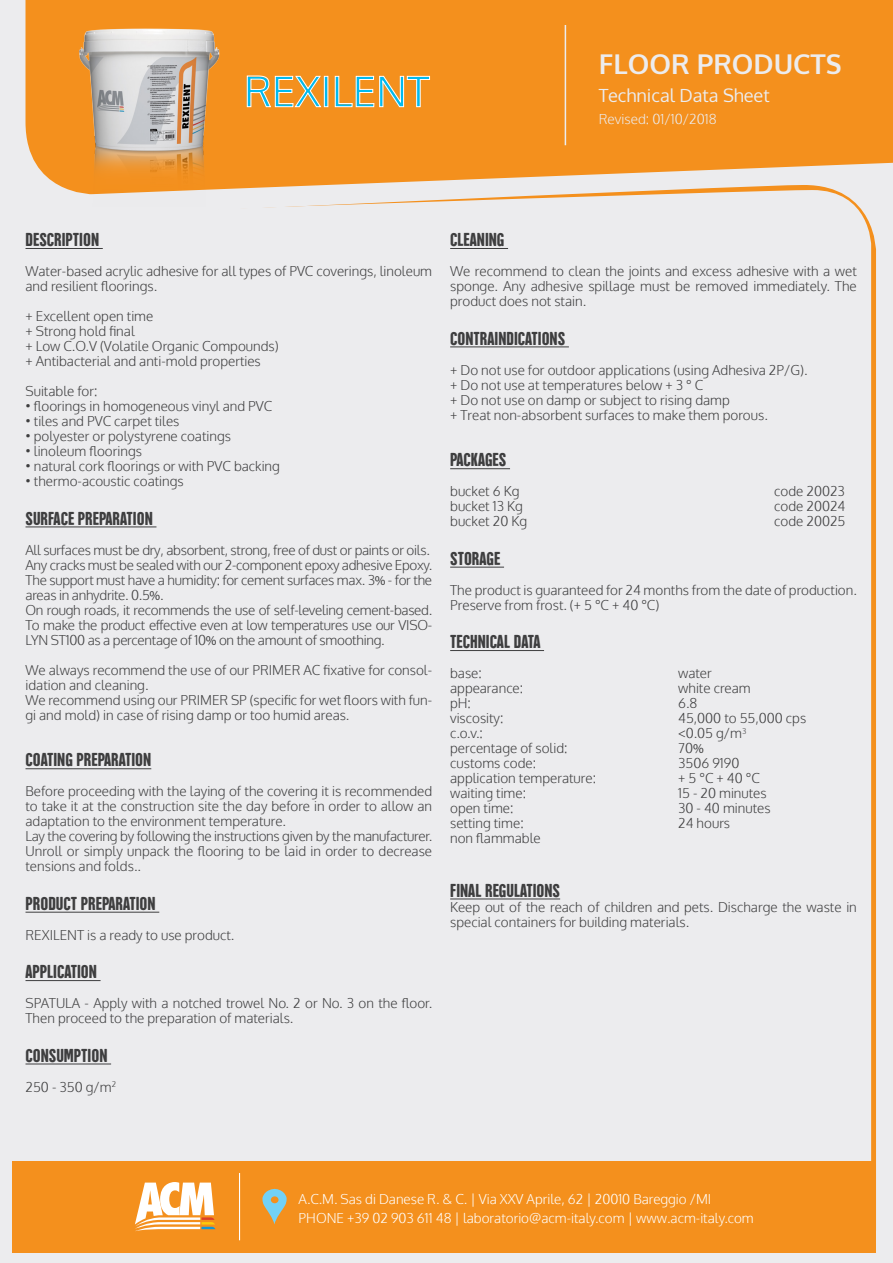
<style>
.page{position:relative;width:893px;height:1263px;background:#ececee}
.page>*{position:absolute;margin:0;border:0;box-sizing:border-box;transform-origin:0 0}
.t1{font:42px "Oxygen";color:#00bbf1}
.t2{font:700 27.3px "Oxygen";color:#ececee}
.t3{font:19.5px "Hector Rounded";color:#3e3e3f}
.t4{font:18.15px "Oxygen";color:#ececee}
.t5{font:300 13.65px "Oxygen";color:#ececee}
.t6{font:300 13.5px/15px "Oxygen";color:#3e3e3f}
.t7{font:300 13.5px/15px "Oxygen";letter-spacing:-.02em;color:#3e3e3f}
.t8{font:300 13.5px "Oxygen";color:#fff}
.s1{font-family:"Myriad Pro";font-weight:400}
</style>
<div class="page">
<div style="left:26px;top:0;width:867px;height:185px;background:#f4901d"></div>
<div style="left:13px;top:1161px;width:863px;height:91px;background:#f4901d"></div>
<svg style="left:262px;top:1189px;width:25px;height:35px"></svg>
<svg style="left:135px;top:1182px;width:80px;height:49px"></svg>
<hr style="left:239px;top:1173px;width:1px;height:67px;background:#fff">
<hr style="left:565px;top:25px;width:1px;height:120px;background:#ececee">
<hr style="left:26px;top:248px;width:77px;height:1px;background:#3e3e3f">
<hr style="left:26px;top:527px;width:130px;height:1px;background:#3e3e3f">
<hr style="left:26px;top:768px;width:125px;height:1px;background:#3e3e3f">
<hr style="left:26px;top:912px;width:133px;height:1px;background:#3e3e3f">
<hr style="left:26px;top:980px;width:75px;height:1px;background:#3e3e3f">
<hr style="left:26px;top:1064px;width:85px;height:1px;background:#3e3e3f">
<hr style="left:450px;top:248px;width:58px;height:1px;background:#3e3e3f">
<hr style="left:450px;top:347px;width:119px;height:1px;background:#3e3e3f">
<hr style="left:450px;top:468px;width:60px;height:1px;background:#3e3e3f">
<hr style="left:450px;top:567px;width:54px;height:1px;background:#3e3e3f">
<hr style="left:450px;top:650px;width:94px;height:1px;background:#3e3e3f">
<hr style="left:450px;top:899px;width:110px;height:1px;background:#3e3e3f">
<svg style="left:247px;top:76px;width:73px;height:31px;background:#f6a549"></svg>
<div style="left:324px;top:76px;width:4px;height:31px;border:1px solid #fff"></div>
<svg style="left:335px;top:76px;width:39px;height:31px"></svg>
<svg style="left:380px;top:76px;width:50px;height:31px;background:#f5a242"></svg>
<img style="left:64px;top:0;width:169px;height:195px">
<p class="t1" style="left:244px;top:63px;width:187px">REXILENT</p>
<p class="t2" style="left:599px;top:47px;width:244px">FLOOR PRODUCTS</p>
<p class="t4" style="left:599px;top:84px;width:173px">Technical Data Sheet</p>
<p class="t5" style="left:599px;top:110px;width:120px">Revised: 01/10/2018</p>
<p class="t3" style="left:26px;top:230px;width:75px">DESCRIPTION</p>
<p class="t6" style="left:26px;top:264px;width:408px">Water-based acrylic adhesive for all types of PVC coverings, linoleum and resilient floorings.</p>
<p class="t6" style="left:26px;top:309px;width:129px">+ Excellent open time</p>
<p class="t6" style="left:26px;top:324px;width:111px">+ Strong hold final</p>
<p class="t6" style="left:26px;top:339px;width:255px">+ Low C.O.V (Volatile Organic Compounds)</p>
<p class="t6" style="left:26px;top:354px;width:237px">+ Antibacterial and anti-mold properties</p>
<p class="t6" style="left:26px;top:384px;width:73px">Suitable for:</p>
<p class="t6" style="left:26px;top:399px;width:248px">• floorings in homogeneous vinyl and PVC</p>
<p class="t6" style="left:26px;top:414px;width:155px">• tiles and PVC carpet tiles</p>
<p class="t6" style="left:26px;top:429px;width:207px">• polyester or polystyrene coatings</p>
<p class="t6" style="left:26px;top:444px;width:118px">• linoleum floorings</p>
<p class="t6" style="left:26px;top:459px;width:256px">• natural cork floorings or with PVC backing</p>
<p class="t6" style="left:26px;top:474px;width:160px">• thermo-acoustic coatings</p>
<p class="t3" style="left:26px;top:508px;width:129px">SURFACE PREPARATION</p>
<p class="t7" style="left:26px;top:543px;width:406px">All surfaces must be dry, absorbent, strong, free of dust or paints or oils.</p>
<p class="t7" style="left:26px;top:558px;width:408px">Any cracks must be sealed with our 2-component epoxy adhesive Epoxy.</p>
<p class="t7" style="left:26px;top:573px;width:408px">The support must have a humidity: for cement surfaces max. 3<span class="s1">%</span> - for the areas in anhydrite. 0.5<span class="s1">%</span>.</p>
<p class="t6" style="left:26px;top:603px;width:408px;text-align:justify">On rough roads, it recommends the use of self-leveling cement-based.<br>To make the product effective even at low temperatures use our VISO-LYN ST100 as a percentage of 10<span class="s1">%</span> on the amount of smoothing.</p>
<p class="t6" style="left:26px;top:663px;width:408px">We always recommend the use of our PRIMER AC fixative for consol&shy;idation and cleaning.</p>
<p class="t6" style="left:26px;top:693px;width:408px">We recommend using our PRIMER SP (specific for wet floors with fun&shy;gi and mold) in case of rising damp or too humid areas.</p>
<p class="t3" style="left:26px;top:750px;width:127px">COATING PREPARATION</p>
<p class="t6" style="left:26px;top:784px;width:408px;text-align:justify">Before proceeding with the laying of the covering it is recommended to take it at the construction site the day before in order to allow an adaptation to the environment temperature.</p>
<p class="t7" style="left:26px;top:829px;width:408px">Lay the covering by following the instructions given by the manufacturer.</p>
<p class="t6" style="left:26px;top:844px;width:408px">Unroll or simply unpack the flooring to be laid in order to decrease tensions and folds..</p>
<p class="t3" style="left:26px;top:893px;width:132px">PRODUCT PREPARATION</p>
<p class="t6" style="left:26px;top:928px;width:210px">REXILENT is a ready to use product.</p>
<p class="t3" style="left:26px;top:962px;width:73px">APPLICATION</p>
<p class="t6" style="left:26px;top:996px;width:408px">SPATULA - Apply with a notched trowel No. 2 or No. 3 on the floor.<br>Then proceed to the preparation of materials.</p>
<p class="t3" style="left:26px;top:1045px;width:83px">CONSUMPTION</p>
<p class="t6" style="left:26px;top:1080px;width:92px">250 - 350 g/m<sup>2</sup></p>
<p class="t3" style="left:450px;top:230px;width:56px">CLEANING</p>
<p class="t6" style="left:450px;top:264px;width:408px;text-align:justify">We recommend to clean the joints and excess adhesive with a wet sponge. Any adhesive spillage must be removed immediately. The product does not stain.</p>
<p class="t3" style="left:450px;top:328px;width:117px">CONTRAINDICATIONS</p>
<p class="t6" style="left:450px;top:363px;width:359px">+ Do not use for outdoor applications (using Adhesiva 2P/G).</p>
<p class="t6" style="left:450px;top:378px;width:255px">+ Do not use at temperatures below + 3 ° C</p>
<p class="t6" style="left:450px;top:393px;width:281px">+ Do not use on damp or subject to rising damp</p>
<p class="t6" style="left:450px;top:408px;width:319px">+ Treat non-absorbent surfaces to make them porous.</p>
<p class="t3" style="left:450px;top:450px;width:58px">PACKAGES</p>
<p class="t6" style="left:450px;top:484px;width:71px">bucket 6 Kg</p>
<p class="t6" style="left:774px;top:484px;width:72px">code 20023</p>
<p class="t6" style="left:450px;top:499px;width:74px">bucket 13 Kg</p>
<p class="t6" style="left:774px;top:499px;width:73px">code 20024</p>
<p class="t6" style="left:450px;top:514px;width:79px">bucket 20 Kg</p>
<p class="t6" style="left:774px;top:514px;width:73px">code 20025</p>
<p class="t3" style="left:450px;top:548px;width:52px">STORAGE</p>
<p class="t6" style="left:450px;top:583px;width:408px">The product is guaranteed for 24 months from the date of production.<br>Preserve from frost. (+ 5 °C + 40 °C)</p>
<p class="t3" style="left:450px;top:632px;width:92px">TECHNICAL DATA</p>
<p class="t6" style="left:450px;top:666px;width:33px">base:</p>
<p class="t6" style="left:678px;top:666px;width:35px">water</p>
<p class="t6" style="left:450px;top:681px;width:75px">appearance:</p>
<p class="t6" style="left:678px;top:681px;width:74px">white cream</p>
<p class="t6" style="left:450px;top:696px;width:22px">pH:</p>
<p class="t6" style="left:678px;top:696px;width:21px">6.8</p>
<p class="t6" style="left:450px;top:711px;width:55px">viscosity:</p>
<p class="t6" style="left:678px;top:711px;width:130px">45,000 to 55,000 cps</p>
<p class="t6" style="left:450px;top:726px;width:34px">c.o.v.:</p>
<p class="t6" style="left:678px;top:726px;width:70px">&lt;0.05 g/m<sup>3</sup></p>
<p class="t6" style="left:450px;top:741px;width:119px">percentage of solid:</p>
<p class="t6" style="left:678px;top:741px;width:27px">70<span class="s1">%</span></p>
<p class="t6" style="left:450px;top:756px;width:87px">customs code:</p>
<p class="t6" style="left:678px;top:756px;width:63px">3506 9190</p>
<p class="t6" style="left:450px;top:771px;width:147px">application temperature:</p>
<p class="t6" style="left:678px;top:771px;width:83px">+ 5 °C + 40 °C</p>
<p class="t6" style="left:450px;top:786px;width:77px">waiting time:</p>
<p class="t6" style="left:678px;top:786px;width:90px">15 - 20 minutes</p>
<p class="t6" style="left:450px;top:801px;width:65px">open time:</p>
<p class="t6" style="left:678px;top:801px;width:94px">30 - 40 minutes</p>
<p class="t6" style="left:450px;top:816px;width:75px">setting time:</p>
<p class="t6" style="left:678px;top:816px;width:53px">24 hours</p>
<p class="t6" style="left:450px;top:831px;width:92px">non flammable</p>
<p class="t3" style="left:450px;top:880px;width:111px">FINAL REGULATIONS</p>
<p class="t6" style="left:450px;top:900px;width:408px">Keep out of the reach of children and pets. Discharge the waste in special containers for building materials.</p>
<p class="t8" style="left:299px;top:1190px;width:414px">A.C.M. Sas di Danese R. &amp; C. | Via XXV Aprile, 62 | 20010 Bareggio /MI</p>
<p class="t8" style="left:299px;top:1210px;width:457px">PHONE +39 02 903 611 48 | laboratorio@acm-italy.com | www.acm-italy.com</p>
</div>
